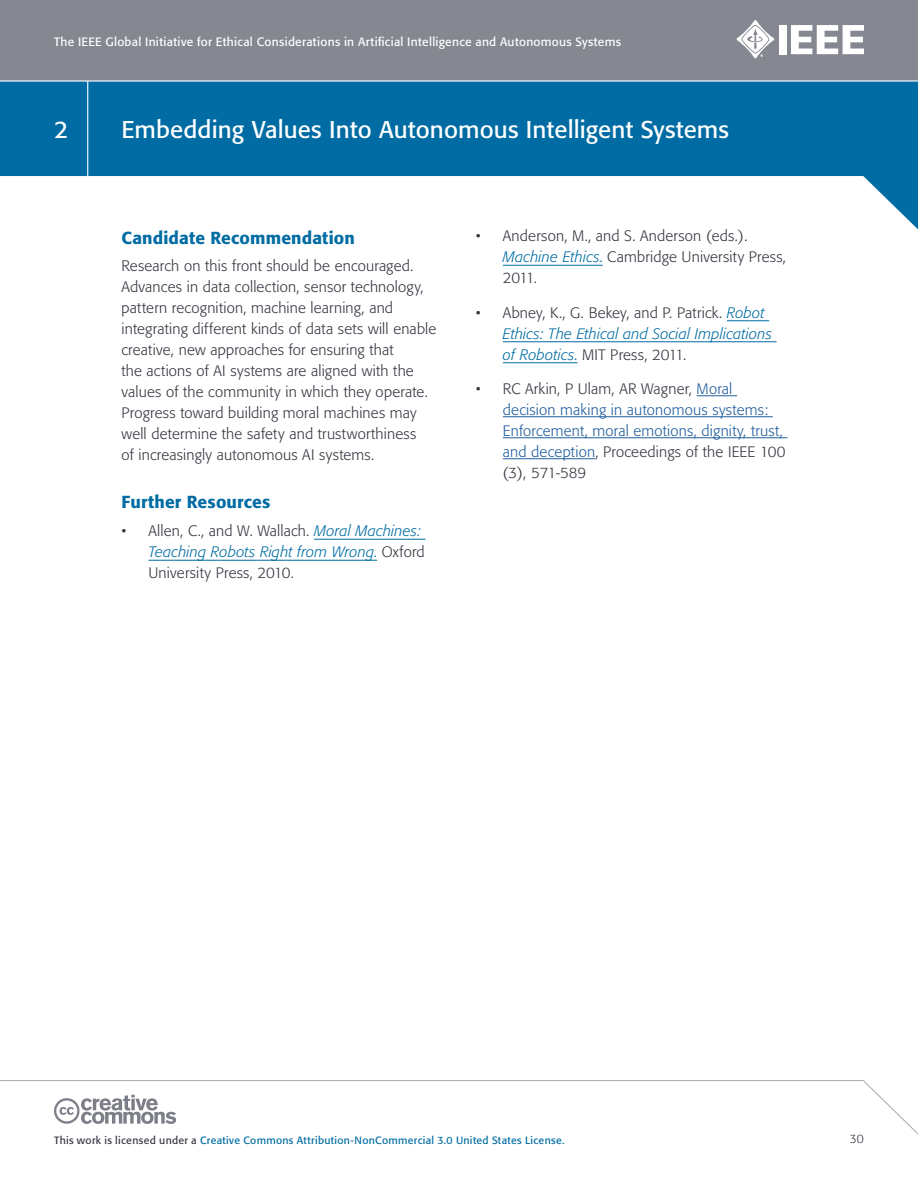
<style>
.page{position:relative;width:918px;height:1188px;background:#fff}
.page>*{position:absolute;margin:0;border:0;box-sizing:border-box;transform-origin:0 0}
.t1{font:24px "Formata";letter-spacing:.005em;color:#fff}
.t2{font:500 17.25px "Formata";letter-spacing:.01em;color:#006ca3}
.t3{font:300 15px/21px "Formata";letter-spacing:.015em;color:#343741}
.t4{font:300 15px/21px "Formata";letter-spacing:.01em;color:#215e9e}
.t5{font:italic 300 15px/21px "Formata";letter-spacing:.01em;color:#006ca3}
.t6{font:12px "Formata";letter-spacing:.025em;color:#fff}
.t7{font:300 12px "Formata";color:#343741}
.t8{font:10.5px "Formata";letter-spacing:.03em;color:#006ca3}
.s1{font-style:italic;color:#006ca3}
.s2{color:#006ca3}
.s3{font-style:normal;color:#343741}
.s4{font-style:normal}
.s5{color:#343741}
</style>
<div class="page">
<div style="left:0;top:0;width:918px;height:81px;background:#868891"></div>
<svg style="left:0;top:82px;width:918px;height:147px;fill:#006ca3"></svg>
<svg style="left:0;top:1080px;width:918px;height:55px"></svg>
<hr style="left:0;top:80px;width:918px;height:2px;background:#fff">
<hr style="left:87px;top:81px;width:1px;height:95px;background:#fff">
<div style="left:779px;top:25px;width:8px;height:29px;background:#fff"></div>
<svg style="left:791px;top:25px;width:73px;height:29px"></svg>
<svg style="left:736px;top:20px;width:38px;height:38px"></svg>
<svg style="left:54px;top:1095px;width:122px;height:29px"></svg>
<hr style="left:314px;top:539px;width:112px;height:1px;background:#006ca3">
<hr style="left:148px;top:560px;width:229px;height:1px;background:#006ca3">
<hr style="left:503px;top:265px;width:100px;height:1px;background:#006ca3">
<hr style="left:727px;top:321px;width:42px;height:1px;background:#006ca3">
<hr style="left:503px;top:342px;width:274px;height:1px;background:#006ca3">
<hr style="left:503px;top:363px;width:74px;height:1px;background:#006ca3">
<hr style="left:697px;top:395px;width:40px;height:1px;background:#215e9e">
<hr style="left:503px;top:416px;width:270px;height:1px;background:#215e9e">
<hr style="left:503px;top:437px;width:285px;height:1px;background:#215e9e">
<hr style="left:503px;top:458px;width:92px;height:1px;background:#215e9e">
<p class="t6" style="left:54px;top:34px;width:568px">The IEEE Global Initiative for Ethical Considerations in Artificial Intelligence and Autonomous Systems</p>
<h1 class="t1" style="left:54px;top:115px;width:15px">2</h1>
<h1 class="t1" style="left:122px;top:115px;width:609px">Embedding Values Into Autonomous Intelligent Systems</h1>
<p class="t2" style="left:122px;top:227px;width:235px">Candidate Recommendation</p>
<p class="t3" style="left:122px;top:256px;width:316px">Research on this front should be encouraged.<br>Advances in data collection, sensor technology, pattern recognition, machine learning, and integrating different kinds of data sets will enable creative, new approaches for ensuring that<br>the actions of AI systems are aligned with the values of the community in which they operate.<br>Progress toward building moral machines may well determine the safety and trustworthiness<br>of increasingly autonomous AI systems.</p>
<p class="t2" style="left:122px;top:492px;width:150px">Further Resources</p>
<p class="t3" style="left:148px;top:521px;width:278px;text-indent:-27px">• Allen, C., and W. Wallach. <span class="s1">Moral Machines:<br>Teaching Robots Right from Wrong</span><span class="s2">.</span> Oxford<br>University Press, 2010.</p>
<p class="t3" style="left:503px;top:226px;width:285px;text-indent:-27px">• Anderson, M., and S. Anderson (eds.).<br><span class="s1">Machine Ethics</span><span class="s2">.</span> Cambridge University Press,<br>2011.</p>
<p class="t5" style="left:503px;top:302px;width:271px;text-indent:-27px"><span class="s3">• Abney, K., G. Bekey, and P. Patrick.</span> Robot<br>Ethics: The Ethical and Social Implications of Robotics<span class="s4">.</span> <span class="s3">MIT Press, 2011.</span></p>
<p class="t4" style="left:503px;top:379px;width:284px;text-indent:-27px"><span class="s5">• RC Arkin, P Ulam, AR Wagner,</span> Moral decision making in autonomous systems:<br>Enforcement, moral emotions, dignity, trust, and deception<span class="s5">, Proceedings of the IEEE 100 (3), 571-589</span></p>
<p class="t8" style="left:54px;top:1133px;width:512px"><span class="s5">This work is licensed under a</span> Creative Commons Attribution-NonCommercial 3.0 United States License.</p>
<p class="t7" style="left:850px;top:1132px;width:16px">30</p>
</div>
